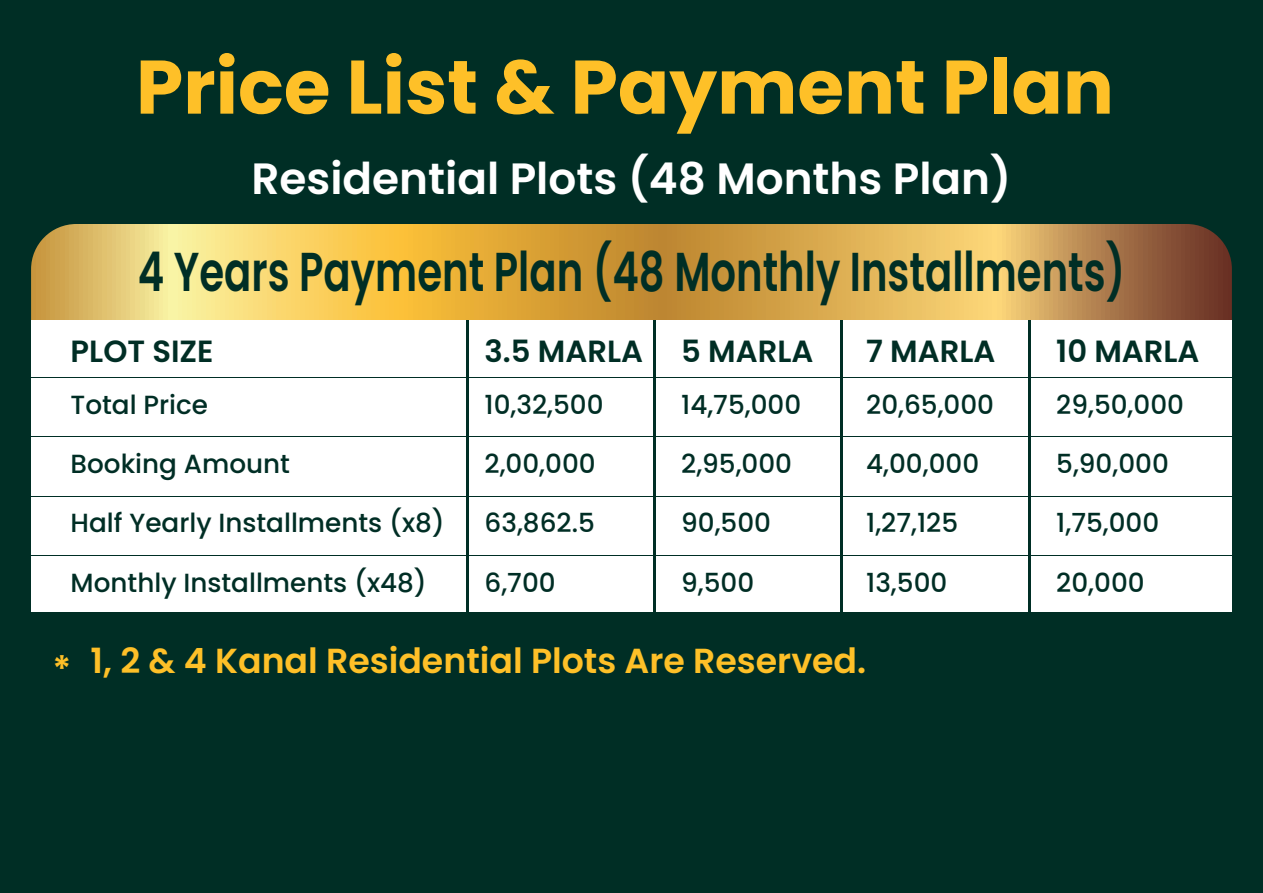
<style>
.page{position:relative;width:1263px;height:893px;background:#002e25}
.page>*{position:absolute;margin:0;border:0;box-sizing:border-box;transform-origin:0 0}
.t1{font:700 75.75px "Poppins";color:#fec028}
.t2{font:600 54.75px "Poppins";color:#002e25;scale:.73 1}
.t3{font:600 43.8px "Poppins";color:#fff}
.t4{font:600 34.8px "Poppins";color:#fec028}
.t5{font:600 30.6px "Poppins";color:#002e25}
.t6{font:500 26.25px "Poppins";color:#002e25}
.s1{font-size:36.45px}
</style>
<div class="page">
<svg style="left:31px;top:224px;width:1201px;height:96px;background:#d7aa52"></svg>
<div style="left:31px;top:320px;width:1201px;height:59px;background:#fff"></div>
<div style="left:31px;top:379px;width:1201px;height:58px;background:#fff"></div>
<div style="left:31px;top:437px;width:1201px;height:58px;background:#fff"></div>
<div style="left:31px;top:495px;width:1201px;height:58px;background:#fff"></div>
<div style="left:31px;top:553px;width:1201px;height:59px;background:#fff"></div>
<hr style="left:466px;top:320px;width:2px;height:292px;background:#002e25">
<hr style="left:31px;top:377px;width:1201px;height:1px;background:#002e25">
<hr style="left:31px;top:436px;width:1201px;height:1px;background:#002e25">
<hr style="left:31px;top:496px;width:1201px;height:1px;background:#002e25">
<hr style="left:31px;top:555px;width:1201px;height:1px;background:#002e25">
<hr style="left:653px;top:320px;width:3px;height:292px;background:#002e25">
<hr style="left:840px;top:320px;width:3px;height:292px;background:#002e25">
<hr style="left:1028px;top:320px;width:3px;height:292px;background:#002e25">
<h1 class="t1" style="left:136px;top:43px;width:979px">Price List &amp; Payment Plan</h1>
<h3 class="t3" style="left:252px;top:154px;width:761px">Residential Plots (48 Months Plan)</h3>
<h2 class="t2" style="left:138px;top:240px;width:1354px">4 Years Payment Plan (48 Monthly Installments)</h2>
<p class="t5" style="left:71px;top:333px;width:144px">PLOT SIZE</p>
<p class="t6" style="left:71px;top:390px;width:139px">Total Price</p>
<p class="t6" style="left:71px;top:449px;width:221px">Booking Amount</p>
<p class="t6" style="left:71px;top:508px;width:376px">Half Yearly Installments (x8)</p>
<p class="t6" style="left:71px;top:567px;width:358px">Monthly Installments (x48)</p>
<p class="t5" style="left:484px;top:333px;width:160px">3.5 MARLA</p>
<p class="t6" style="left:484px;top:390px;width:121px">10,32,500</p>
<p class="t6" style="left:484px;top:449px;width:113px">2,00,000</p>
<p class="t6" style="left:484px;top:508px;width:112px">63,862.5</p>
<p class="t6" style="left:484px;top:567px;width:73px">6,700</p>
<p class="t5" style="left:681px;top:333px;width:134px">5 MARLA</p>
<p class="t6" style="left:681px;top:390px;width:121px">14,75,000</p>
<p class="t6" style="left:681px;top:449px;width:112px">2,95,000</p>
<p class="t6" style="left:681px;top:508px;width:91px">90,500</p>
<p class="t6" style="left:681px;top:567px;width:75px">9,500</p>
<p class="t5" style="left:866px;top:333px;width:131px">7 MARLA</p>
<p class="t6" style="left:866px;top:390px;width:129px">20,65,000</p>
<p class="t6" style="left:866px;top:449px;width:114px">4,00,000</p>
<p class="t6" style="left:866px;top:508px;width:93px">1,27,125</p>
<p class="t6" style="left:866px;top:567px;width:83px">13,500</p>
<h3 class="t4" style="left:53px;top:641px;width:815px"><span class="s1">*</span> 1, 2 &amp; 4 Kanal Residential Plots Are Reserved.</h3>
<p class="t5" style="left:1056px;top:333px;width:145px">10 MARLA</p>
<p class="t6" style="left:1056px;top:390px;width:129px">29,50,000</p>
<p class="t6" style="left:1056px;top:449px;width:114px">5,90,000</p>
<p class="t6" style="left:1056px;top:508px;width:105px">1,75,000</p>
<p class="t6" style="left:1056px;top:567px;width:90px">20,000</p>
</div>
